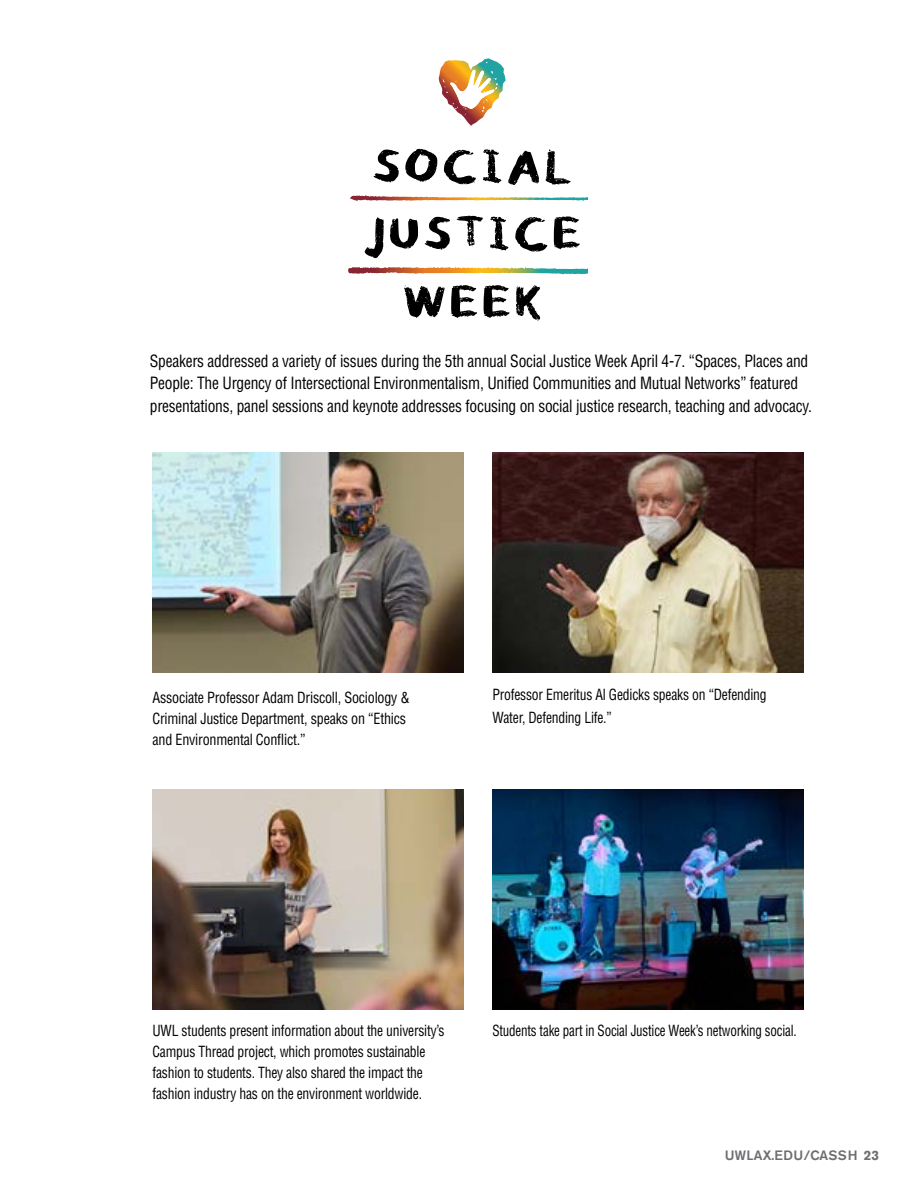
<style>
.page{position:relative;width:918px;height:1188px;background:#fff}
.page>*{position:absolute;margin:0;border:0;box-sizing:border-box;transform-origin:0 0}
.t1{font:condensed 16.5px/22.5px "Helvetica LT Std";letter-spacing:-.015em;color:#000;scale:.94 1}
.t2{font:condensed 15px/21px "Helvetica LT Std";letter-spacing:-.015em;color:#000;scale:.91 1}
.t3{font:condensed 15px/21px "Helvetica LT Std";letter-spacing:-.015em;color:#000;scale:.94 1}
.t4{font:condensed 15px "Helvetica LT Std";letter-spacing:-.015em;color:#000;scale:.87 1}
.t5{font:500 13.5px "Akzidenz Grotesk Std";letter-spacing:.015em;color:#6d6e71}
.s1{font-weight:700}
</style>
<div class="page">
<svg style="left:374px;top:150px;width:25px;height:32px"></svg>
<svg style="left:405px;top:149px;width:32px;height:33px"></svg>
<svg style="left:483px;top:149px;width:18px;height:34px"></svg>
<svg style="left:508px;top:151px;width:31px;height:34px"></svg>
<svg style="left:546px;top:149px;width:25px;height:36px"></svg>
<svg style="left:444px;top:150px;width:32px;height:34px"></svg>
<svg style="left:365px;top:217px;width:19px;height:41px"></svg>
<svg style="left:390px;top:218px;width:28px;height:31px"></svg>
<svg style="left:425px;top:217px;width:25px;height:33px"></svg>
<svg style="left:457px;top:216px;width:26px;height:30px"></svg>
<svg style="left:490px;top:217px;width:18px;height:33px"></svg>
<svg style="left:515px;top:217px;width:32px;height:34px"></svg>
<svg style="left:554px;top:217px;width:26px;height:32px"></svg>
<svg style="left:404px;top:286px;width:41px;height:32px"></svg>
<svg style="left:451px;top:285px;width:26px;height:33px"></svg>
<svg style="left:484px;top:285px;width:25px;height:33px"></svg>
<svg style="left:516px;top:285px;width:24px;height:36px"></svg>
<svg style="left:350px;top:195px;width:159px;height:6px"></svg>
<svg style="left:348px;top:267px;width:107px;height:7px"></svg>
<svg style="left:439px;top:58px;width:67px;height:68px"></svg>
<img style="left:153px;top:452px;width:311px;height:220px">
<img style="left:492px;top:452px;width:312px;height:220px">
<img style="left:153px;top:789px;width:311px;height:220px">
<img style="left:492px;top:789px;width:312px;height:220px">
<p class="t1" style="left:150px;top:349px;width:706px">Speakers addressed a variety of issues during the 5th annual Social Justice Week April 4-7. “Spaces, Places and<br>People: The Urgency of Intersectional Environmentalism, Unified Communities and Mutual Networks” featured presentations, panel sessions and keynote addresses focusing on social justice research, teaching and advocacy.</p>
<p class="t3" style="left:153px;top:687px;width:275px">Associate Professor Adam Driscoll, Sociology &amp;<br>Criminal Justice Department, speaks on “Ethics and Environmental Conflict.”</p>
<p class="t2" style="left:492px;top:684px;width:303px;line-height:22.5px">Professor Emeritus Al Gedicks speaks on “Defending<br>Water, Defending Life.”</p>
<p class="t2" style="left:153px;top:1020px;width:323px">UWL students present information about the university’s Campus Thread project, which promotes sustainable fashion to students. They also shared the impact the fashion industry has on the environment worldwide.</p>
<p class="t4" style="left:492px;top:1021px;width:351px">Students take part in Social Justice Week’s networking social.</p>
<p class="t5" style="left:725px;top:1147px;width:156px">UWLAX.EDU/CASSH <span class="s1">23</span></p>
</div>
